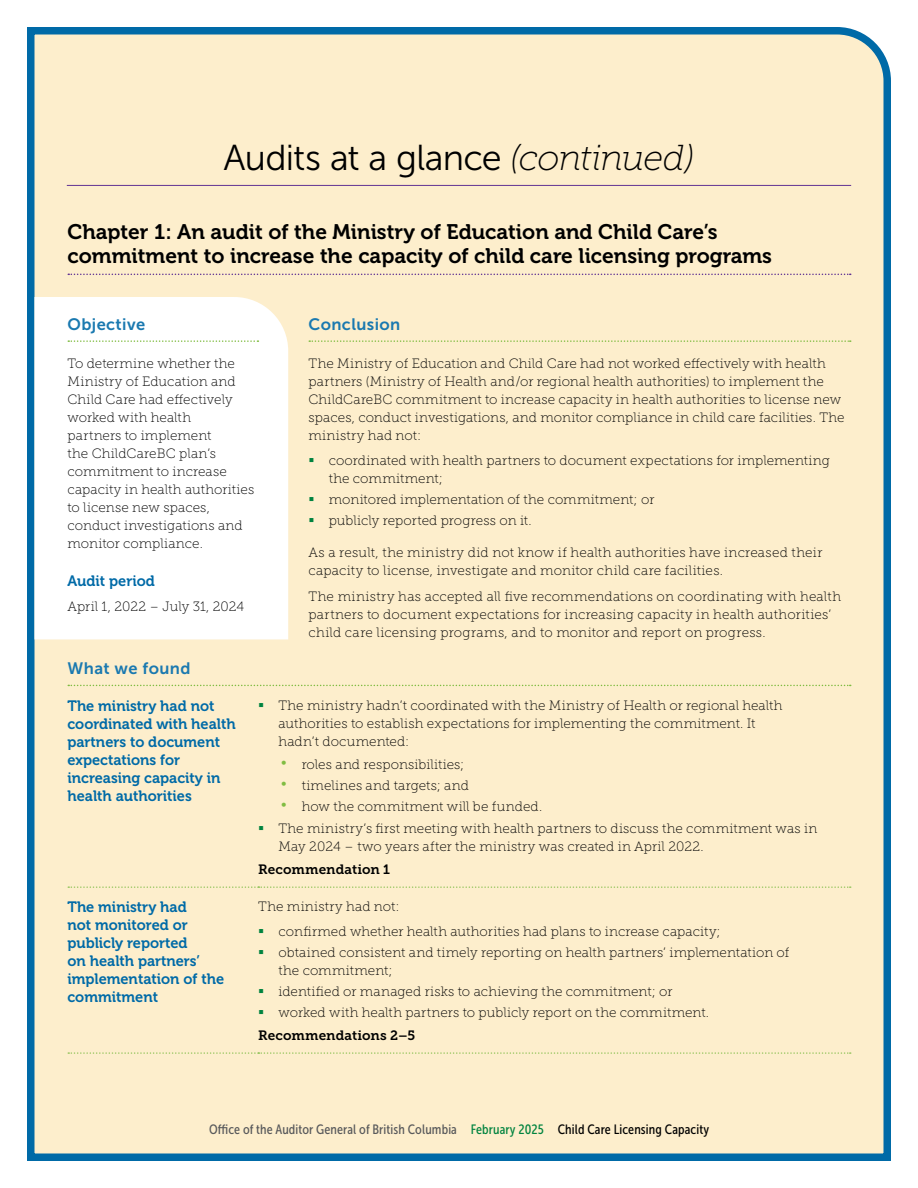
<style>
.page{position:relative;width:918px;height:1188px;background:#fff}
.page>*{position:absolute;margin:0;border:0;box-sizing:border-box;transform-origin:0 0}
.Head-1-red_-_No_TOC{font:36px "Museo Sans 300";letter-spacing:-.02em;color:#000}
.AAG_-_Underlined_Head{font:21px/24px "Museo 700";color:#000}
.Head-2-orange-underline{font:16.5px "Museo Sans 700";letter-spacing:.025em;color:#1a79b0}
.AAG_-_Second_Subhead{font:15px/18px "Museo 700";color:#006aa7}
.AAG_-_Body{font:13.5px/18px "Museo Slab 100";letter-spacing:.01em;color:#000}
.t1{font:13.5px "Museo Sans Cond 500";letter-spacing:.01em;color:#58595b}
.AAG_-_Body-2{font:13.5px "Museo Slab 700";letter-spacing:.005em;color:#000}
.s1{font-family:"Museo Slab 100";font-style:italic}
.s2{color:#00833f}
.s3{color:#000}
</style>
<div class="page">
<div style="left:27px;top:27px;width:864px;height:1134px;background:#fdeecc"></div>
<svg style="left:34px;top:297px;width:254px;height:342px"></svg>
<hr style="left:67px;top:185px;width:784px;height:1px;background:#613393">
<svg style="left:68px;top:685px;width:783px;height:1px"></svg>
<svg style="left:68px;top:886px;width:783px;height:2px;background:#e1e2af"></svg>
<svg style="left:68px;top:1052px;width:783px;height:2px;background:#e1e2ae"></svg>
<svg style="left:68px;top:340px;width:190px;height:2px"></svg>
<svg style="left:309px;top:340px;width:542px;height:2px"></svg>
<svg style="left:68px;top:274px;width:783px;height:1px"></svg>
<svg style="left:259px;top:703px;width:4px;height:4px"></svg>
<svg style="left:259px;top:826px;width:4px;height:4px"></svg>
<svg style="left:259px;top:929px;width:4px;height:4px"></svg>
<svg style="left:259px;top:950px;width:4px;height:4px"></svg>
<svg style="left:259px;top:989px;width:4px;height:4px"></svg>
<svg style="left:259px;top:1010px;width:4px;height:4px"></svg>
<svg style="left:310px;top:458px;width:4px;height:4px"></svg>
<svg style="left:310px;top:497px;width:4px;height:4px"></svg>
<svg style="left:310px;top:518px;width:4px;height:4px"></svg>
<p class="Head-1-red_-_No_TOC" style="left:223px;top:138px;width:473px">Audits at a glance <span class="s1">(continued)</span></p>
<p class="AAG_-_Underlined_Head" style="left:68px;top:220px;width:706px">Chapter 1: An audit of the Ministry of Education and Child Care’s commitment to increase the capacity of child care licensing programs</p>
<p class="Head-2-orange-underline" style="left:68px;top:315px;width:79px">Objective</p>
<p class="AAG_-_Body" style="left:68px;top:354px;width:188px">To determine whether the<br>Ministry of Education and<br>Child Care had effectively worked with health<br>partners to implement<br>the ChildCareBC plan’s commitment to increase capacity in health authorities to license new spaces, conduct investigations and monitor compliance.</p>
<p class="AAG_-_Second_Subhead" style="left:68px;top:572px;width:89px">Audit period</p>
<p class="AAG_-_Body" style="left:68px;top:597px;width:178px">April 1, 2022 – July 31, 2024</p>
<p class="Head-2-orange-underline" style="left:308px;top:315px;width:93px">Conclusion</p>
<p class="AAG_-_Body" style="left:308px;top:354px;width:538px">The Ministry of Education and Child Care had not worked effectively with health partners (Ministry of Health and/or regional health authorities) to implement the ChildCareBC commitment to increase capacity in health authorities to license new spaces, conduct investigations, and monitor compliance in child care facilities. The ministry had not:</p>
<p class="AAG_-_Body" style="left:329px;top:451px;width:503px">coordinated with health partners to document expectations for implementing the commitment;</p>
<p class="AAG_-_Body" style="left:329px;top:490px;width:327px">monitored implementation of the commitment; or</p>
<p class="AAG_-_Body" style="left:329px;top:512px;width:204px">publicly reported progress on it.</p>
<p class="AAG_-_Body" style="left:308px;top:543px;width:515px">As a result, the ministry did not know if health authorities have increased their capacity to license, investigate and monitor child care facilities.</p>
<p class="AAG_-_Body" style="left:308px;top:588px;width:534px">The ministry has accepted all five recommendations on coordinating with health partners to document expectations for increasing capacity in health authorities’ child care licensing programs, and to monitor and report on progress.</p>
<p class="Head-2-orange-underline" style="left:68px;top:659px;width:124px">What we found</p>
<p class="AAG_-_Second_Subhead" style="left:68px;top:697px;width:170px">The ministry had not coordinated with health partners to document expectations for increasing capacity in health authorities</p>
<p class="AAG_-_Body" style="left:278px;top:697px;width:506px">The ministry hadn’t coordinated with the Ministry of Health or regional health authorities to establish expectations for implementing the commitment. It hadn’t documented:</p>
<p class="AAG_-_Body" style="left:281px;top:755px;width:184px"><sup>∞</sup> roles and responsibilities;</p>
<p class="AAG_-_Body" style="left:281px;top:776px;width:189px"><sup>∞</sup> timelines and targets; and</p>
<p class="AAG_-_Body" style="left:281px;top:798px;width:262px"><sup>∞</sup> how the commitment will be funded.</p>
<p class="AAG_-_Body" style="left:278px;top:820px;width:540px">The ministry’s first meeting with health partners to discuss the commitment was in<br>May 2024 – two years after the ministry was created in April 2022.</p>
<p class="AAG_-_Body-2" style="left:258px;top:861px;width:133px">Recommendation 1</p>
<p class="AAG_-_Second_Subhead" style="left:68px;top:898px;width:158px">The ministry had<br>not monitored or publicly reported<br>on health partners’ implementation of the commitment</p>
<p class="AAG_-_Body" style="left:258px;top:897px;width:143px">The ministry had not:</p>
<p class="AAG_-_Body" style="left:278px;top:922px;width:444px">confirmed whether health authorities had plans to increase capacity;</p>
<p class="AAG_-_Body" style="left:278px;top:943px;width:513px">obtained consistent and timely reporting on health partners’ implementation of the commitment;</p>
<p class="AAG_-_Body" style="left:278px;top:983px;width:396px">identified or managed risks to achieving the commitment; or</p>
<p class="AAG_-_Body" style="left:278px;top:1004px;width:432px">worked with health partners to publicly report on the commitment.</p>
<p class="AAG_-_Body-2" style="left:258px;top:1027px;width:159px">Recommendations 2–5</p>
<p class="t1" style="left:209px;top:1122px;width:502px">Office of the Auditor General of British Columbia <span class="s2">February 2025</span> <span class="s3">Child Care Licensing Capacity</span></p>
</div>
